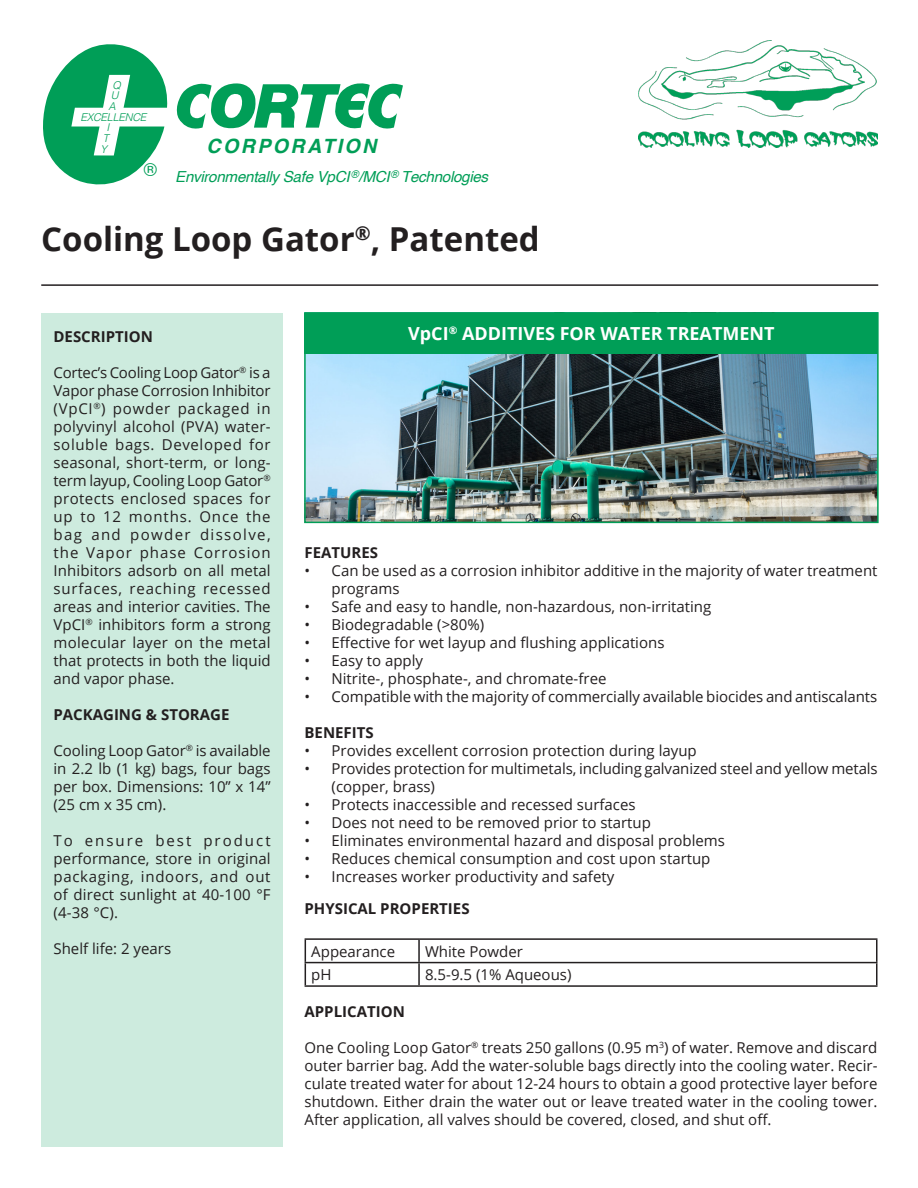
<style>
.page{position:relative;width:918px;height:1188px;background:#fff}
.page>*{position:absolute;margin:0;border:0;box-sizing:border-box;transform-origin:0 0}
.t1{font:700 33px "Open Sans";color:#231f20}
.t2{font:italic 700 19.65px "Helvetica";letter-spacing:.12em;color:#009e57}
.t3{font:700 18px "Open Sans";color:#fff}
.t4{font:17.85px "Helvetica";color:#009e57}
.t5{font:italic 15.15px "Helvetica";letter-spacing:-.02em;color:#009e57}
.t6{font:15px/18px "Open Sans";color:#231f20;text-align:justify}
.t7{font:700 15px "Open Sans";color:#231f20}
.t8{font:italic 300 10.8px/10.8px "Helvetica";letter-spacing:-.02em;color:#009e57;text-align:center}
</style>
<div class="page">
<svg style="left:43px;top:44px;width:360px;height:141px"></svg>
<div style="left:41px;top:313px;width:242px;height:834px;background:#cdebde"></div>
<hr style="left:41px;top:284px;width:837px;height:2px;background:#231f20">
<hr style="left:305px;top:938px;width:114px;height:2px;background:#231f20">
<hr style="left:419px;top:938px;width:459px;height:2px;background:#231f20">
<hr style="left:418px;top:940px;width:2px;height:22px;background:#231f20">
<hr style="left:876px;top:940px;width:2px;height:22px;background:#231f20">
<hr style="left:305px;top:962px;width:114px;height:1px;background:#231f20">
<svg style="left:305px;top:940px;width:1px;height:45px"></svg>
<hr style="left:419px;top:962px;width:459px;height:1px;background:#231f20">
<hr style="left:418px;top:963px;width:2px;height:22px;background:#231f20">
<hr style="left:876px;top:963px;width:2px;height:22px;background:#231f20">
<hr style="left:305px;top:985px;width:114px;height:2px;background:#231f20">
<hr style="left:419px;top:985px;width:459px;height:2px;background:#231f20">
<img style="left:307px;top:353px;width:569px;height:167px">
<div style="left:304px;top:312px;width:575px;height:211px;border:2px solid #009e57"></div>
<div style="left:305px;top:313px;width:573px;height:40px;background:#009e57"></div>
<img style="left:639px;top:40px;width:239px;height:108px">
<p class="t8" style="left:108px;top:79px;width:14px">Q<br>U<br>A</p>
<p class="t8" style="left:101px;top:122px;width:10px">I<br>T<br>Y</p>
<p class="t8" style="left:80px;top:111px;width:68px">EXCELLENCE</p>
<p class="t4" style="left:144px;top:158px;width:15px">®</p>
<p class="t2" style="left:207px;top:130px;width:171px">CORPORATION</p>
<p class="t5" style="left:175px;top:165px;width:315px">Environmentally Safe VpCI<sup>®</sup>/MCI<sup>®</sup> Technologies</p>
<p class="t1" style="left:41px;top:216px;width:500px">Cooling Loop Gator<sup>®</sup>, Patented</p>
<p class="t7" style="left:54px;top:326px;width:101px">DESCRIPTION</p>
<p class="t6" style="left:54px;top:363px;width:219px">Cortec’s Cooling Loop Gator<sup>®</sup> is a Vapor phase Corrosion Inhibitor (VpCI<sup>®</sup>) powder packaged in polyvinyl alcohol (PVA) water&shy;soluble bags. Developed for seasonal, short-term, or long&shy;term layup, Cooling Loop Gator<sup>® </sup>protects enclosed spaces for up to 12 months. Once the bag and powder dissolve, the Vapor phase Corrosion Inhibitors adsorb on all metal surfaces, reaching recessed areas and interior cavities. The VpCI<sup>®</sup> inhibitors form a strong molecular layer on the metal that protects in both the liquid and vapor phase.</p>
<p class="t7" style="left:54px;top:704px;width:177px">PACKAGING &amp; STORAGE</p>
<p class="t6" style="left:54px;top:741px;width:219px">Cooling Loop Gator<sup>®</sup> is available in 2.2 lb (1 kg) bags, four bags per box. Dimensions: 10” x 14” (25 cm x 35 cm).</p>
<p class="t6" style="left:54px;top:831px;width:219px">To ensure best product performance, store in original packaging, indoors, and out of direct sunlight at 40-100 °F (4-38 °C).</p>
<p class="t6" style="left:54px;top:939px;width:119px">Shelf life: 2 years</p>
<p class="t3" style="left:408px;top:320px;width:368px">VpCI<sup>®</sup> ADDITIVES FOR WATER TREATMENT</p>
<p class="t7" style="left:305px;top:542px;width:75px">FEATURES</p>
<p class="t6" style="left:332px;top:561px;width:547px;text-indent:-27px">• Can be used as a corrosion inhibitor additive in the majority of water treatment programs</p>
<p class="t6" style="left:305px;top:597px;width:408px">• Safe and easy to handle, non-hazardous, non-irritating</p>
<p class="t6" style="left:305px;top:615px;width:181px">• Biodegradable (&gt;80%)</p>
<p class="t6" style="left:305px;top:633px;width:361px">• Effective for wet layup and flushing applications</p>
<p class="t6" style="left:305px;top:651px;width:120px">• Easy to apply</p>
<p class="t6" style="left:305px;top:669px;width:303px">• Nitrite-, phosphate-, and chromate-free</p>
<p class="t6" style="left:305px;top:687px;width:574px">• Compatible with the majority of commercially available biocides and antiscalants</p>
<p class="t7" style="left:305px;top:722px;width:71px">BENEFITS</p>
<p class="t6" style="left:305px;top:741px;width:394px">• Provides excellent corrosion protection during layup</p>
<p class="t6" style="left:332px;top:759px;width:548px;text-indent:-27px">• Provides protection for multimetals, including galvanized steel and yellow metals (copper, brass)</p>
<p class="t6" style="left:305px;top:795px;width:333px">• Protects inaccessible and recessed surfaces</p>
<p class="t6" style="left:305px;top:813px;width:348px">• Does not need to be removed prior to startup</p>
<p class="t6" style="left:305px;top:831px;width:422px">• Eliminates environmental hazard and disposal problems</p>
<p class="t6" style="left:305px;top:849px;width:407px">• Reduces chemical consumption and cost upon startup</p>
<p class="t6" style="left:305px;top:867px;width:311px">• Increases worker productivity and safety</p>
<p class="t7" style="left:305px;top:898px;width:167px">PHYSICAL PROPERTIES</p>
<p class="t6" style="left:311px;top:942px;width:85px">Appearance</p>
<p class="t6" style="left:425px;top:942px;width:99px">White Powder</p>
<p class="t6" style="left:311px;top:965px;width:22px">pH</p>
<p class="t6" style="left:425px;top:965px;width:148px">8.5-9.5 (1% Aqueous)</p>
<p class="t7" style="left:305px;top:1001px;width:102px">APPLICATION</p>
<p class="t6" style="left:305px;top:1038px;width:574px">One Cooling Loop Gator<sup>®</sup> treats 250 gallons (0.95 m<sup>3</sup>) of water. Remove and discard outer barrier bag. Add the water-soluble bags directly into the cooling water. Recir&shy;culate treated water for about 12-24 hours to obtain a good protective layer before shutdown. Either drain the water out or leave treated water in the cooling tower.<br>After application, all valves should be covered, closed, and shut off.</p>
</div>
